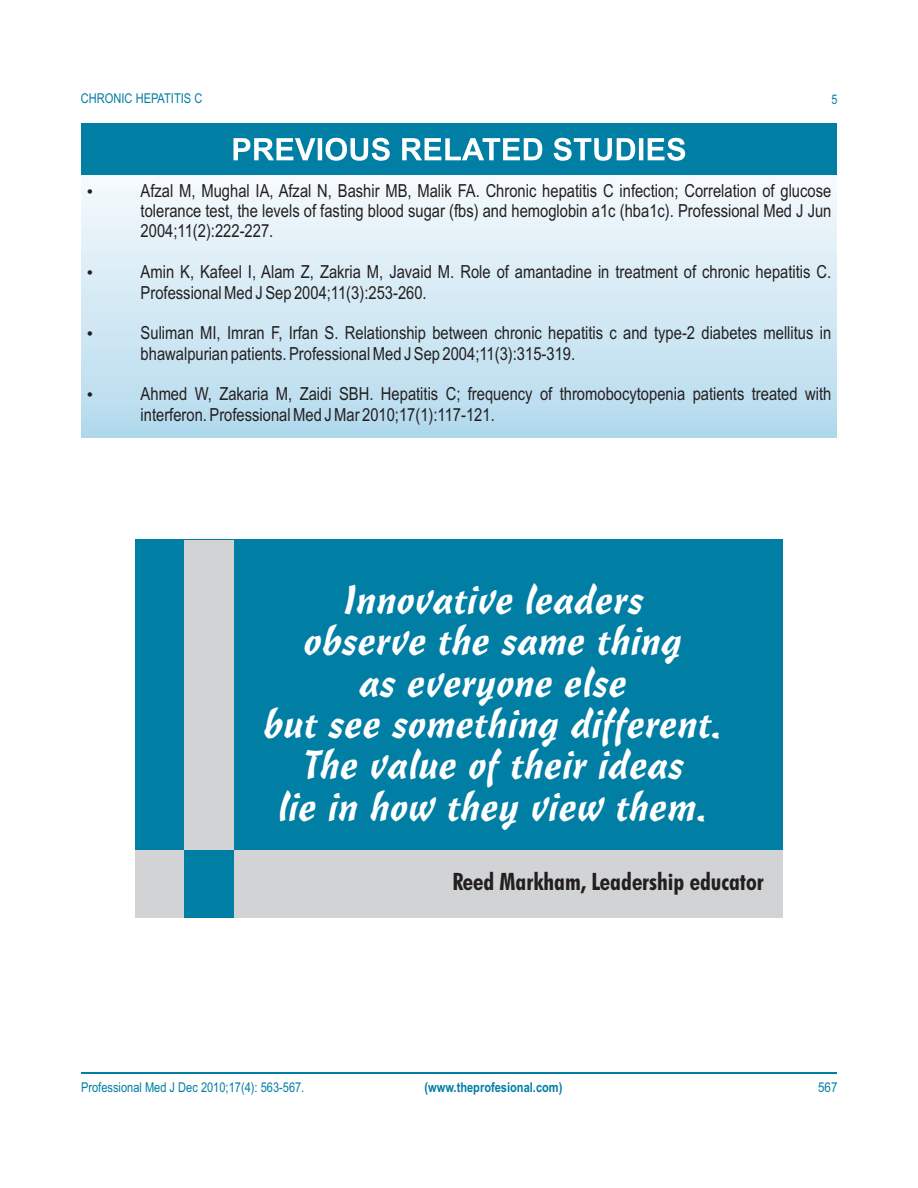
<style>
.page{position:relative;width:918px;height:1188px;background:#fff}
.page>*{position:absolute;margin:0;border:0;box-sizing:border-box;transform-origin:0 0}
.t1{font:40.35px/41.4px "Freehand 471 BT";color:#fff;text-align:center}
.t2{font:700 condensed 24px "Futura BT";color:#231f20}
.t3{font:18px/20.4px "Arial Narrow";color:#231f20}
.t4{font:13.5px "Arial Narrow";color:#007ea4}
.t5{font:700 13.5px "Arial Narrow";color:#007ea4}
.t6{font:13.5px "Arial Narrow";color:#007ea4;scale:1.04 1}
.t7{font:13.2px "Arial Narrow";color:#007ea4}
</style>
<div class="page">
<svg style="left:82px;top:174px;width:754px;height:264px;background:#d3e9f4"></svg>
<div style="left:82px;top:123px;width:754px;height:51px;background:#007ea4"></div>
<svg style="left:233px;top:138px;width:452px;height:23px"></svg>
<hr style="left:81px;top:1072px;width:756px;height:2px;background:#007ea4">
<div style="left:135px;top:850px;width:648px;height:68px;background:#d1d3d4"></div>
<div style="left:135px;top:540px;width:648px;height:310px;background:#007ea4"></div>
<div style="left:184px;top:540px;width:49px;height:378px;background:#d1d3d4"></div>
<div style="left:184px;top:850px;width:49px;height:68px;background:#007ea4"></div>
<svg style="left:88px;top:189px;width:4px;height:4px"></svg>
<svg style="left:88px;top:270px;width:4px;height:5px"></svg>
<svg style="left:88px;top:332px;width:4px;height:4px"></svg>
<svg style="left:88px;top:393px;width:4px;height:4px"></svg>
<p class="t4" style="left:81px;top:93px;width:123px">CHRONIC HEPATITIS C</p>
<p class="t7" style="left:832px;top:94px;width:8px">5</p>
<p class="t3" style="left:141px;top:182px;width:692px;text-align:justify">Afzal M, Mughal IA, Afzal N, Bashir MB, Malik FA. Chronic hepatitis C infection; Correlation of glucose tolerance test, the levels of fasting blood sugar (fbs) and hemoglobin a1c (hba1c). Professional Med J Jun 2004;11(2):222-227.</p>
<p class="t3" style="left:141px;top:263px;width:692px">Amin K, Kafeel I, Alam Z, Zakria M, Javaid M. Role of amantadine in treatment of chronic hepatitis C.<br>Professional Med J Sep 2004;11(3):253-260.</p>
<p class="t3" style="left:141px;top:324px;width:692px">Suliman MI, Imran F, Irfan S. Relationship between chronic hepatitis c and type-2 diabetes mellitus in bhawalpurian patients. Professional Med J Sep 2004;11(3):315-319.</p>
<p class="t3" style="left:141px;top:386px;width:692px">Ahmed W, Zakaria M, Zaidi SBH. Hepatitis C; frequency of thromobocytopenia patients treated with interferon. Professional Med J Mar 2010;17(1):117-121.</p>
<h1 class="t1" style="left:265px;top:583px;width:461px">Innovative leaders<br>observe the same thing<br>as everyone else<br>but see something different.<br>The value of their ideas<br>lie in how they view them.</h1>
<h2 class="t2" style="left:452px;top:872px;width:313px">Reed Markham, Leadership educator</h2>
<p class="t4" style="left:81px;top:1082px;width:225px">Professional Med J Dec 2010;17(4): 563-567.</p>
<p class="t5" style="left:424px;top:1082px;width:140px">(www.theprofesional.com)</p>
<p class="t6" style="left:818px;top:1082px;width:20px">567</p>
</div>
